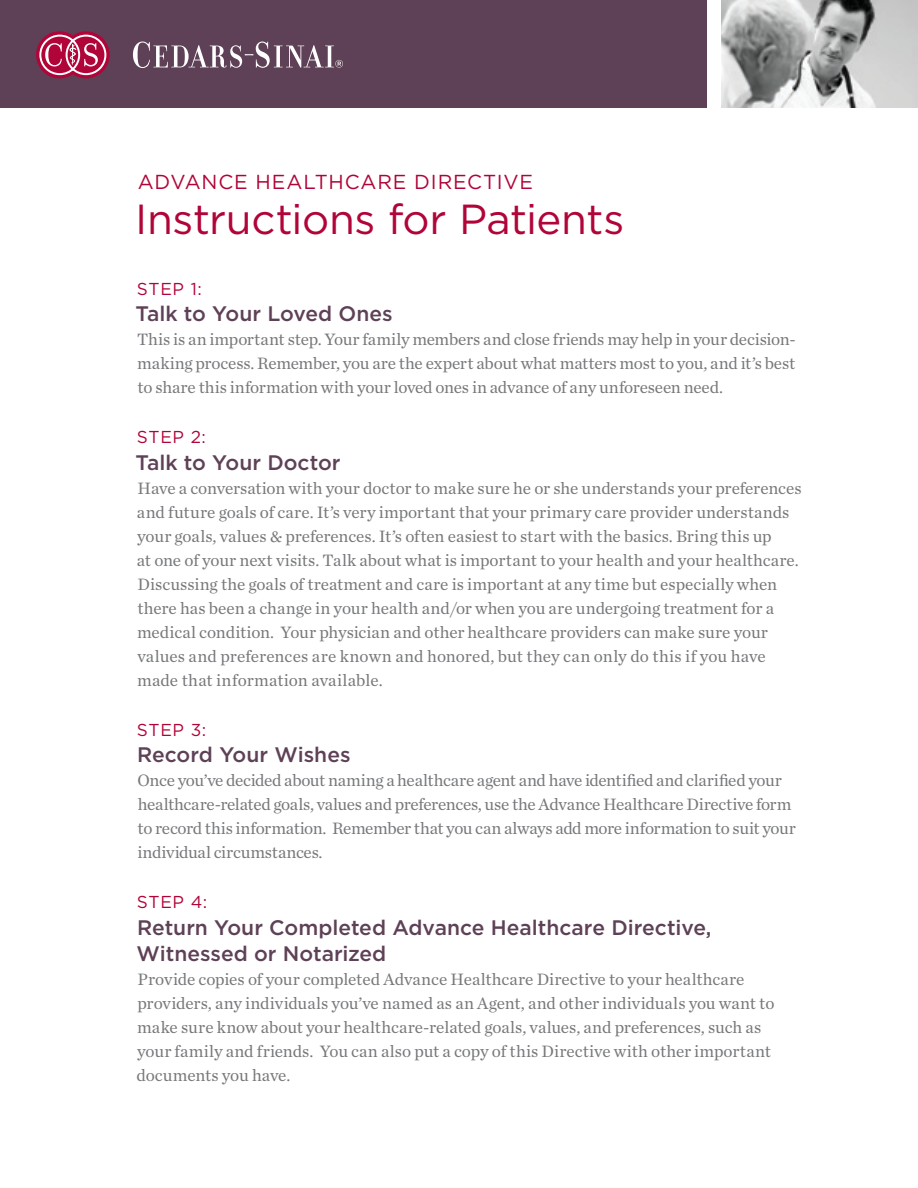
<style>
.page{position:relative;width:918px;height:1188px;background:#fff}
.page>*{position:absolute;margin:0;border:0;box-sizing:border-box;transform-origin:0 0}
.t1{font:42px "Gotham";letter-spacing:-.01em;color:#b10439}
.t2{font:500 21px "Gotham";color:#5e4156}
.t3{font:20.25px "Gotham";letter-spacing:.04em;color:#b10439}
.t4{font:17.25px/24px "Chronicle Text G1";letter-spacing:-.005em;color:#76787b}
.t5{font:17.25px "Gotham";letter-spacing:.035em;color:#b10439}
</style>
<div class="page">
<div style="left:0;top:0;width:710px;height:108px;background:#5e4156"></div>
<img style="left:721px;top:0;width:197px;height:108px">
<div style="left:707px;top:0;width:13px;height:113px;background:#fff"></div>
<svg style="left:63px;top:31px;width:47px;height:47px"></svg>
<svg style="left:36px;top:31px;width:47px;height:47px"></svg>
<svg style="left:38px;top:34px;width:69px;height:42px;background:#bf476d"></svg>
<svg style="left:133px;top:42px;width:210px;height:26px"></svg>
<p class="t3" style="left:138px;top:171px;width:397px">ADVANCE HEALTHCARE DIRECTIVE</p>
<p class="t1" style="left:135px;top:196px;width:491px">Instructions for Patients</p>
<p class="t5" style="left:137px;top:279px;width:67px">STEP 1:</p>
<p class="t2" style="left:135px;top:300px;width:259px">Talk to Your Loved Ones</p>
<p class="t4" style="left:137px;top:327px;width:660px;text-align:justify">This is an important step. Your family members and close friends may help in your decision&shy;making process. Remember, you are the expert about what matters most to you, and it’s best to share this information with your loved ones in advance of any unforeseen need.</p>
<p class="t5" style="left:137px;top:428px;width:71px">STEP 2:</p>
<p class="t2" style="left:135px;top:449px;width:207px">Talk to Your Doctor</p>
<p class="t4" style="left:137px;top:475px;width:666px">Have a conversation with your doctor to make sure he or she understands your preferences and future goals of care. It’s very important that your primary care provider understands your goals, values &amp; preferences. It’s often easiest to start with the basics. Bring this up<br>at one of your next visits. Talk about what is important to your health and your healthcare.<br>Discussing the goals of treatment and care is important at any time but especially when there has been a change in your health and/or when you are undergoing treatment for a medical condition. Your physician and other healthcare providers can make sure your values and preferences are known and honored, but they can only do this if you have made that information available.</p>
<p class="t5" style="left:137px;top:720px;width:71px">STEP 3:</p>
<p class="t2" style="left:137px;top:741px;width:215px">Record Your Wishes</p>
<p class="t4" style="left:137px;top:768px;width:660px">Once you’ve decided about naming a healthcare agent and have identified and clarified your healthcare-related goals, values and preferences, use the Advance Healthcare Directive form to record this information. Remember that you can always add more information to suit your individual circumstances.</p>
<p class="t5" style="left:137px;top:893px;width:72px">STEP 4:</p>
<p class="t2" style="left:137px;top:914px;width:576px">Return Your Completed Advance Healthcare Directive,</p>
<p class="t2" style="left:137px;top:940px;width:251px">Witnessed or Notarized</p>
<p class="t4" style="left:137px;top:966px;width:640px">Provide copies of your completed Advance Healthcare Directive to your healthcare providers, any individuals you’ve named as an Agent, and other individuals you want to make sure know about your healthcare-related goals, values, and preferences, such as your family and friends. You can also put a copy of this Directive with other important documents you have.</p>
</div>
